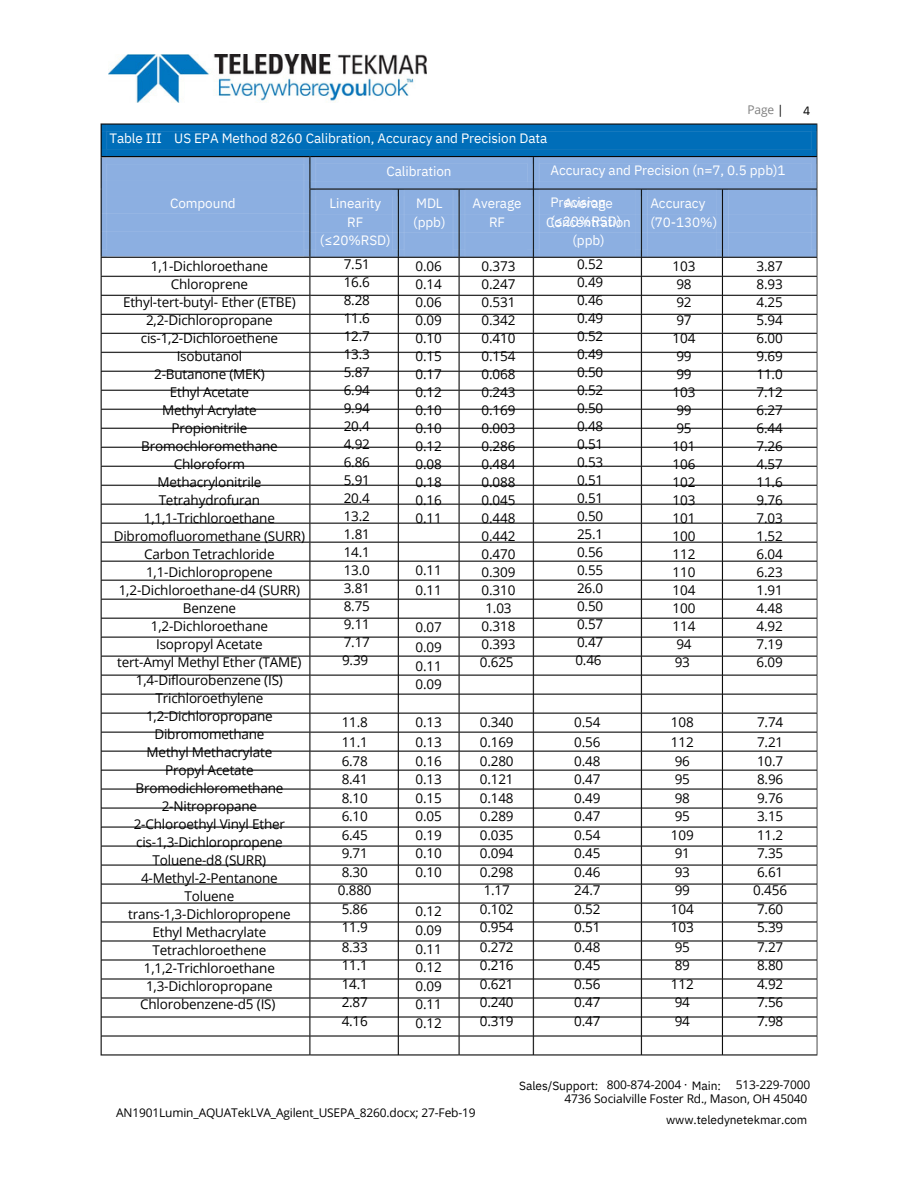
<style>
.page{position:relative;width:918px;height:1188px;background:#fff}
.page>*{position:absolute;margin:0;border:0;box-sizing:border-box;transform-origin:0 0}
.t1{font:13.5px/18px "Open Sans";letter-spacing:-.01em;color:#000;text-align:justify}
.t2{font:13.5px/18.6px "IBM Plex Sans";letter-spacing:-.005em;color:#fff;text-align:center}
.t3{font:12px/13.5px "Open Sans";letter-spacing:-.01em;color:#000;text-align:right}
.t4{font:12px "IBM Plex Sans";letter-spacing:-.005em;color:#000}
.t5{font:12px "Open Sans";color:#7f7f7f}
.s1{color:#000}
.s2{font-family:"IBM Plex Sans"}
</style>
<div class="page">
<img style="left:108px;top:54px;width:318px;height:48px">
<img style="left:100px;top:123px;width:718px;height:933px">
<p class="t5" style="left:748px;top:101px;width:38px">Page <span class="s1">|</span></p>
<h1 class="t2" style="left:109px;top:129px;width:54px">Table III</h1>
<h1 class="t2" style="left:174px;top:129px;width:375px">US EPA Method 8260 Calibration, Accuracy and Precision Data</h1>
<h1 class="t2" style="left:386px;top:161px;width:67px">Calibration</h1>
<h1 class="t2" style="left:550px;top:161px;width:237px">Accuracy and Precision (n=7, 0.5 ppb)1</h1>
<h1 class="t2" style="left:550px;top:192px;width:57px">Precision</h1>
<h1 class="t2" style="left:550px;top:211px;width:72px">(≤20%RSD)</h1>
<h1 class="t2" style="left:170px;top:193px;width:67px">Compound</h1>
<h1 class="t2" style="left:320px;top:194px;width:72px">Linearity<br>RF (≤20%RSD)</h1>
<h1 class="t1" style="left:342px;top:255px;width:29px">7.51<br>16.6<br>8.28<br>11.6<br>12.7<br>13.3<br>5.87<br>6.94<br>9.94<br>20.4<br>4.92<br>6.86<br>5.91<br>20.4<br>13.2<br>1.81<br>14.1<br>13.0<br>3.81<br>8.75<br>9.11<br>7.17<br>9.39</h1>
<h1 class="t2" style="left:413px;top:193px;width:34px;line-height:19.2px;text-align:left">MDL (ppb)</h1>
<h1 class="t2" style="left:473px;top:193px;width:50px;line-height:19.2px">Average<br>RF</h1>
<h1 class="t2" style="left:546px;top:194px;width:86px">Average<br>Concentration (ppb)</h1>
<h1 class="t1" style="left:575px;top:255px;width:29px">0.52<br>0.49<br>0.46<br>0.49<br>0.52<br>0.49<br>0.50<br>0.52<br>0.50<br>0.48<br>0.51<br>0.53<br>0.51<br>0.51<br>0.50<br>25.1<br>0.56<br>0.55<br>26.0<br>0.50<br>0.57<br>0.47<br>0.46</h1>
<h1 class="t2" style="left:650px;top:193px;width:68px;line-height:19.2px;text-align:left">Accuracy (70-130%)</h1>
<h1 class="t1" style="left:114px;top:256px;width:193px;text-align:center">1,1-Dichloroethane<br>Chloroprene<br>Ethyl-tert-butyl- Ether (ETBE)<br>2,2-Dichloropropane cis-1,2-Dichloroethene<br>Isobutanol<br>2-Butanone (MEK)<br>Ethyl Acetate<br>Methyl Acrylate<br>Propionitrile<br>Bromochloromethane<br>Chloroform<br>Methacrylonitrile<br>Tetrahydrofuran<br>1,1,1-Trichloroethane<br>Dibromofluoromethane (SURR)<br>Carbon Tetrachloride<br>1,1-Dichloropropene<br>1,2-Dichloroethane-d4 (SURR)<br>Benzene<br>1,2-Dichloroethane<br>Isopropyl Acetate<br>tert-Amyl Methyl Ether (TAME)<br>1,4-Diflourobenzene (IS)<br>Trichloroethylene<br>1,2-Dichloropropane<br>Dibromomethane<br>Methyl Methacrylate<br>Propyl Acetate<br>Bromodichloromethane<br>2-Nitropropane<br>2-Chloroethyl Vinyl Ether cis-1,3-Dichloropropene<br>Toluene-d8 (SURR)<br>4-Methyl-2-Pentanone<br>Toluene trans-1,3-Dichloropropene<br>Ethyl Methacrylate<br>Tetrachloroethene<br>1,1,2-Trichloroethane<br>1,3-Dichloropropane<br>Chlorobenzene-d5 (IS)</h1>
<h1 class="t1" style="left:416px;top:256px;width:28px">0.06<br>0.14<br>0.06<br>0.09<br>0.10<br>0.15<br>0.17<br>0.12<br>0.10<br>0.10<br>0.12<br>0.08<br>0.18<br>0.16<br>0.11</h1>
<p class="t1" style="left:480px;top:256px;width:37px;text-align:center">0.373<br>0.247<br>0.531<br>0.342<br>0.410<br>0.154<br>0.068<br>0.243<br>0.169<br>0.003<br>0.286<br>0.484<br>0.088<br>0.045<br>0.448<br>0.442<br>0.470<br>0.309<br>0.310<br>1.03<br>0.318<br>0.393<br>0.625</p>
<p class="t1" style="left:673px;top:256px;width:24px;text-align:left">103<br>98<br>92<br>97<br>104<br>99<br>99<br>103<br>99<br>95<br>101<br>106<br>102<br>103<br>101<br>100<br>112<br>110<br>104<br>100<br>114<br>94<br>93</p>
<p class="t1" style="left:757px;top:256px;width:28px">3.87<br>8.93<br>4.25<br>5.94<br>6.00<br>9.69<br>11.0<br>7.12<br>6.27<br>6.44<br>7.26<br>4.57<br>11.6<br>9.76<br>7.03<br>1.52<br>6.04<br>6.23<br>1.91<br>4.48<br>4.92<br>7.19<br>6.09</p>
<p class="t1" style="left:416px;top:559px;width:28px;line-height:20.2px">0.11<br>0.11</p>
<p class="t1" style="left:416px;top:617px;width:28px;line-height:19.6px">0.07<br>0.09<br>0.11</p>
<p class="t1" style="left:416px;top:675px;width:28px">0.09</p>
<p class="t1" style="left:416px;top:712px;width:28px;line-height:19.2px">0.13<br>0.13<br>0.16<br>0.13<br>0.15</p>
<p class="t1" style="left:416px;top:806px;width:28px;line-height:18.8px">0.05<br>0.19<br>0.10<br>0.10</p>
<p class="t1" style="left:416px;top:901px;width:28px;line-height:18.8px">0.12<br>0.09<br>0.11<br>0.12</p>
<p class="t1" style="left:416px;top:977px;width:28px;line-height:18.6px">0.09<br>0.11<br>0.12</p>
<p class="t1" style="left:480px;top:712px;width:35px;line-height:18.8px;text-align:left">0.340<br>0.169<br>0.280<br>0.121<br>0.148<br>0.289<br>0.035<br>0.094<br>0.298<br>1.17<br>0.102<br>0.954<br>0.272<br>0.216<br>0.621<br>0.240<br>0.319</p>
<p class="t1" style="left:574px;top:712px;width:28px;line-height:18.8px">0.54<br>0.56<br>0.48<br>0.47<br>0.49<br>0.47<br>0.54<br>0.45<br>0.46<br>24.7<br>0.52<br>0.51<br>0.48<br>0.45<br>0.56<br>0.47<br>0.47</p>
<p class="t1" style="left:671px;top:712px;width:24px;line-height:18.8px;text-align:left">108<br>112<br>96<br>95<br>98<br>95<br>109<br>91<br>93<br>99<br>104<br>103<br>95<br>89<br>112<br>94<br>94</p>
<h1 class="t1" style="left:342px;top:712px;width:28px;line-height:18.9px">11.8<br>11.1<br>6.78<br>8.41<br>8.10<br>6.10<br>6.45<br>9.71<br>8.30</h1>
<h1 class="t1" style="left:338px;top:881px;width:35px;line-height:18.6px;text-align:left">0.880<br>5.86<br>11.9<br>8.33<br>11.1<br>14.1<br>2.87<br>4.16</h1>
<p class="t1" style="left:753px;top:712px;width:35px;line-height:18.8px;text-align:left">7.74<br>7.21<br>10.7<br>8.96<br>9.76<br>3.15<br>11.2<br>7.35<br>6.61<br>0.456<br>7.60<br>5.39<br>7.27<br>8.80<br>4.92<br>7.56<br>7.98</p>
<h1 class="t4" style="left:803px;top:102px;width:9px">4</h1>
<p class="t3" style="left:116px;top:1105px;width:361px">AN1901Lumin_AQUATekLVA_Agilent_USEPA_8260.docx; 27-Feb-19</p>
<p class="t3" style="left:564px;top:1078px;width:247px">513-229-7000<br>4736 Socialville Foster Rd., Mason, OH 45040</p>
<h1 class="t4" style="left:666px;top:1112px;width:143px">www.teledynetekmar.com</h1>
<p class="t3" style="left:607px;top:1078px;width:116px">800-874-2004 · <span class="s2">Main:</span></p>
<h1 class="t4" style="left:519px;top:1078px;width:81px">Sales/Support:</h1>
</div>
